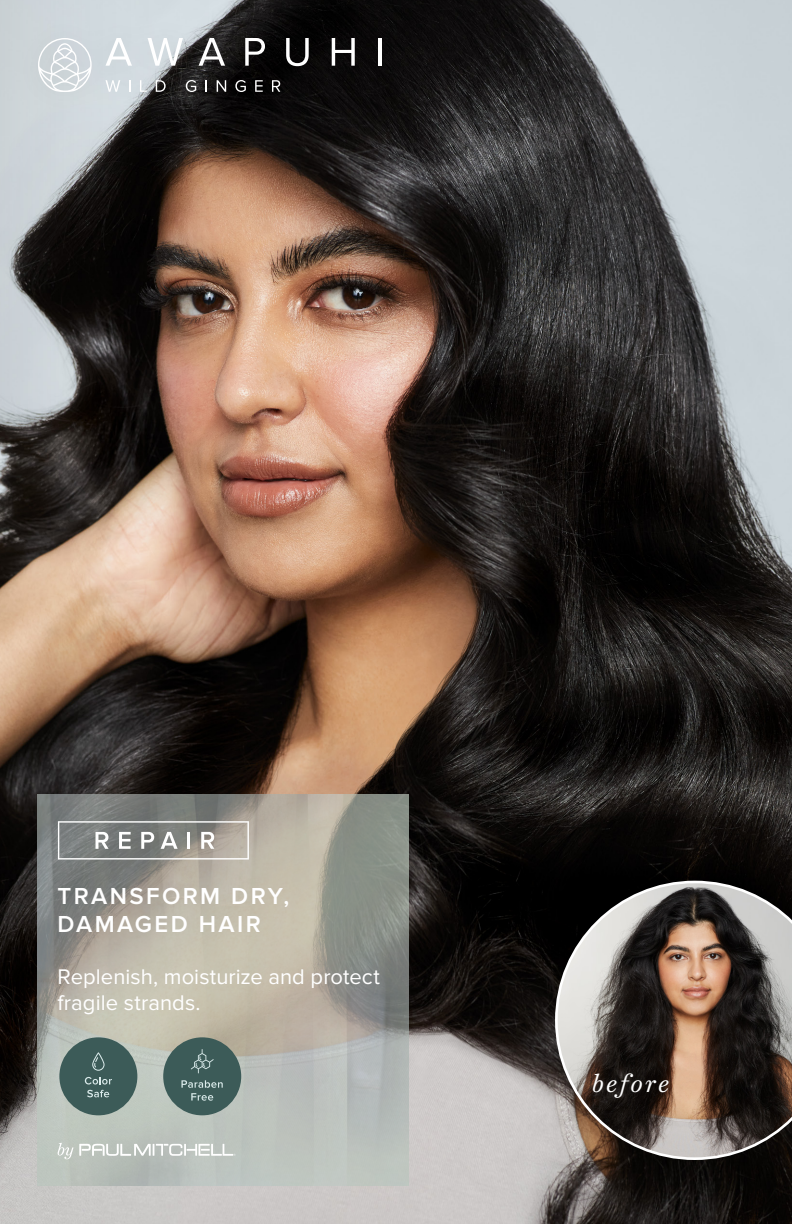
<style>
.page{position:relative;width:792px;height:1224px;background:#fff}
.page>*{position:absolute;margin:0;border:0;box-sizing:border-box;transform-origin:0 0}
.t1{font:600 24px/28.6px "Proxima Nova";letter-spacing:.1em;color:#fff}
.t2{font:italic 24px "Harriet Text";letter-spacing:.1em;color:#fff}
.t3{font:22px/26px "Proxima Nova";letter-spacing:.005em;color:#fff}
</style>
<div class="page">
<img style="left:0;top:0;width:792px;height:1224px">
<img style="left:38px;top:794px;width:370px;height:392px">
<div style="left:59px;top:1037px;width:78px;height:78px;background:#3c5b58;border-radius:50%"></div>
<svg style="left:85px;top:1077px;width:27px;height:20px"></svg>
<svg style="left:92px;top:1052px;width:13px;height:19px"></svg>
<div style="left:163px;top:1037px;width:78px;height:78px;background:#3c5b58;border-radius:50%"></div>
<svg style="left:181px;top:1080px;width:42px;height:21px"></svg>
<svg style="left:191px;top:1049px;width:23px;height:24px"></svg>
<svg style="left:58px;top:821px;width:191px;height:39px"></svg>
<svg style="left:555px;top:881px;width:237px;height:279px"></svg>
<svg style="left:58px;top:1143px;width:178px;height:16px"></svg>
<svg style="left:0;top:0;width:487px;height:431px"></svg>
<div style="left:9px;top:8px;width:402px;height:114px;background:#231f20;opacity:.1"></div>
<svg style="left:106px;top:38px;width:26px;height:28px"></svg>
<svg style="left:148px;top:38px;width:35px;height:28px"></svg>
<svg style="left:199px;top:38px;width:26px;height:28px"></svg>
<svg style="left:245px;top:38px;width:20px;height:28px"></svg>
<svg style="left:286px;top:38px;width:23px;height:28px"></svg>
<svg style="left:332px;top:38px;width:23px;height:28px"></svg>
<hr style="left:378px;top:38px;width:3px;height:28px;background:#fff">
<svg style="left:106px;top:80px;width:14px;height:12px"></svg>
<svg style="left:129px;top:80px;width:1px;height:12px"></svg>
<svg style="left:140px;top:80px;width:7px;height:12px"></svg>
<svg style="left:156px;top:80px;width:10px;height:12px"></svg>
<svg style="left:186px;top:80px;width:10px;height:12px"></svg>
<svg style="left:206px;top:80px;width:1px;height:12px"></svg>
<svg style="left:217px;top:80px;width:9px;height:12px"></svg>
<svg style="left:235px;top:80px;width:11px;height:12px"></svg>
<svg style="left:255px;top:80px;width:8px;height:12px"></svg>
<svg style="left:272px;top:80px;width:8px;height:12px"></svg>
<svg style="left:38px;top:38px;width:54px;height:54px"></svg>
<p class="t1" style="left:58px;top:882px;width:233px">TRANSFORM DRY,<br>DAMAGED HAIR</p>
<p class="t3" style="left:58px;top:964px;width:324px">Replenish, moisturize and protect fragile strands.</p>
<p class="t2" style="left:592px;top:1067px;width:79px">before</p>
</div>
